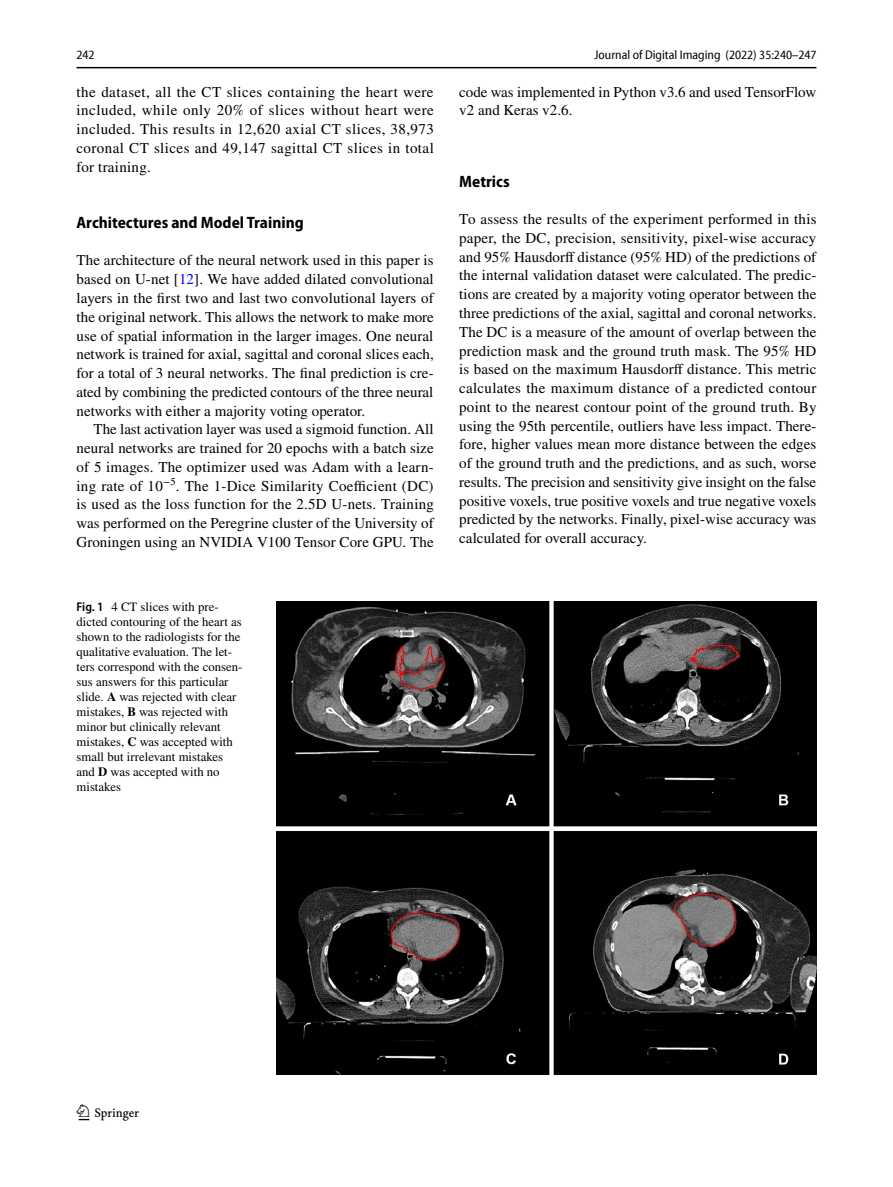
<style>
.page{position:relative;width:893px;height:1187px;background:#fff}
.page>*{position:absolute;margin:0;border:0;box-sizing:border-box;transform-origin:0 0}
.t1{font:22.5px "Springnew Regular 2";color:#000}
.t2{font:700 semi-condensed 16.5px "Myriad Pro";color:#000}
.t3{font:15px/18.8px "STIX";letter-spacing:.005em;color:#000;text-align:justify}
.t4{font:12.75px/15px "STIX";color:#000}
.t5{font:semi-condensed 12.75px "Myriad Pro Unic";color:#000}
.s1{color:#00f}
.s2{font-family:"Myriad Pro";font-weight:600;font-stretch:semi-condensed}
.s3{font-weight:700}
</style>
<div class="page">
<hr style="left:77px;top:67px;width:739px;height:1px;background:#000">
<img style="left:276px;top:601px;width:540px;height:472px">
<p class="t5" style="left:76px;top:50px;width:20px">242</p>
<p class="t5" style="left:594px;top:50px;width:224px">Journal of Digital Imaging (2022) 35:240–247</p>
<p class="t3" style="left:77px;top:83px;width:359px">the dataset, all the CT slices containing the heart were included, while only 20% of slices without heart were included. This results in 12,620 axial CT slices, 38,973 coronal CT slices and 49,147 sagittal CT slices in total for training.</p>
<p class="t2" style="left:77px;top:213px;width:229px">Architectures and Model Training</p>
<p class="t3" style="left:77px;top:252px;width:359px">The architecture of the neural network used in this paper is based on U-net [<span class="s1">12</span>]. We have added dilated convolutional layers in the first two and last two convolutional layers of the original network. This allows the network to make more use of spatial information in the larger images. One neural network is trained for axial, sagittal and coronal slices each, for a total of 3 neural networks. The final prediction is cre&shy;ated by combining the predicted contours of the three neural networks with either a majority voting operator.</p>
<p class="t3" style="left:77px;top:421px;width:359px;text-indent:17px">The last activation layer was used a sigmoid function. All neural networks are trained for 20 epochs with a batch size of 5 images. The optimizer used was Adam with a learn&shy;ing rate of 10<sup>−5</sup>. The 1-Dice Similarity Coefficient (DC) is used as the loss function for the 2.5D U-nets. Training was performed on the Peregrine cluster of the University of Groningen using an NVIDIA V100 Tensor Core GPU. The</p>
<p class="t4" style="left:77px;top:599px;width:167px"><span class="s2">Fig. 1</span> 4 CT slices with pre&shy;dicted contouring of the heart as shown to the radiologists for the qualitative evaluation. The let&shy;ters correspond with the consen&shy;sus answers for this particular slide. <span class="s3">A</span> was rejected with clear mistakes, <span class="s3">B</span> was rejected with minor but clinically relevant mistakes, <span class="s3">C</span> was accepted with small but irrelevant mistakes and <span class="s3">D</span> was accepted with no mistakes</p>
<p class="t3" style="left:459px;top:83px;width:358px">code was implemented in Python v3.6 and used TensorFlow v2 and Keras v2.6.</p>
<p class="t2" style="left:459px;top:172px;width:52px">Metrics</p>
<p class="t3" style="left:459px;top:211px;width:359px">To assess the results of the experiment performed in this paper, the DC, precision, sensitivity, pixel-wise accuracy and 95% Hausdorff distance (95% HD) of the predictions of the internal validation dataset were calculated. The predic&shy;tions are created by a majority voting operator between the three predictions of the axial, sagittal and coronal networks.<br>The DC is a measure of the amount of overlap between the prediction mask and the ground truth mask. The 95% HD is based on the maximum Hausdorff distance. This metric calculates the maximum distance of a predicted contour point to the nearest contour point of the ground truth. By using the 95th percentile, outliers have less impact. There&shy;fore, higher values mean more distance between the edges of the ground truth and the predictions, and as such, worse results. The precision and sensitivity give insight on the false positive voxels, true positive voxels and true negative voxels predicted by the networks. Finally, pixel-wise accuracy was calculated for overall accuracy.</p>
<h1 class="t1" style="left:79px;top:1104px;width:62px">1 3</h1>
</div>
